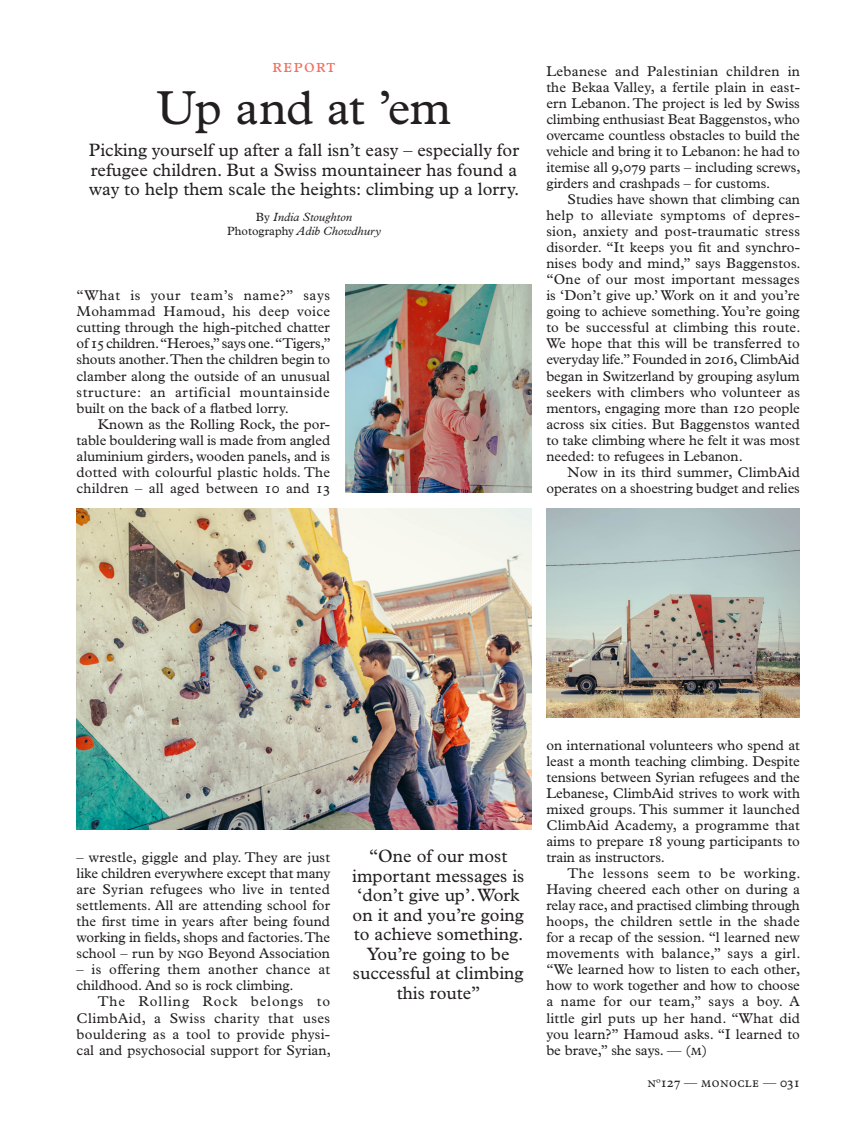
<style>
.page{position:relative;width:851px;height:1127px;background:#fff}
.page>*{position:absolute;margin:0;border:0;box-sizing:border-box;transform-origin:0 0}
.HEADLINE{font:48px "Plantin MT Std";color:#231f20}
.PREFACE{font:18px/19.5px "Plantin MT Std";color:#231f20}
.PULL_QUOTE{font:18px/19.5px "Plantin MT Std";color:#231f20;text-align:center}
.DATELINE_HEADER{font:18px "Plantin MT Std";letter-spacing:.08em;color:#f26f5f}
.BODY_COPY{font:14.25px/16px "Plantin MT Std";color:#231f20;text-align:justify}
.t1{font:13.2px "Plantin MT Std";letter-spacing:.04em;color:#231f20}
.BODY_COPY-2{font:italic 12px "Plantin MT Std";color:#231f20}
.s1{font-style:normal}
</style>
<div class="page">
<img style="left:77px;top:509px;width:454px;height:321px">
<img style="left:546px;top:509px;width:253px;height:208px">
<img style="left:345px;top:284px;width:186px;height:209px">
<p class="DATELINE_HEADER" style="left:272px;top:56px;width:64px">report</p>
<p class="HEADLINE" style="left:156px;top:80px;width:296px">Up and at ’em</p>
<p class="PREFACE" style="left:89px;top:140px;width:432px">Picking yourself up after a fall isn’t easy – especially for refugee children. But a Swiss mountaineer has found a way to help them scale the heights: climbing up a lorry.</p>
<p class="BODY_COPY-2" style="left:256px;top:210px;width:98px"><span class="s1">By</span> India Stoughton</p>
<p class="BODY_COPY-2" style="left:227px;top:224px;width:155px"><span class="s1">Photography</span> Adib Chowdhury</p>
<p class="BODY_COPY" style="left:77px;top:288px;width:255px">“What is your team’s name?” says Mohammad Hamoud, his deep voice cutting through the high-pitched chatter of 15 children. “Heroes,” says one. “Tigers,” shouts another. Then the children begin to clamber along the outside of an unusual structure: an artificial mountainside built on the back of a flatbed lorry.</p>
<p class="BODY_COPY" style="left:77px;top:416px;width:255px;text-indent:21px">Known as the Rolling Rock, the por&shy;table bouldering wall is made from angled aluminium girders, wooden panels, and is dotted with colourful plastic holds. The children – all aged between 10 and 13</p>
<p class="BODY_COPY" style="left:546px;top:63px;width:255px">Lebanese and Palestinian children in the Bekaa Valley, a fertile plain in east&shy;ern Lebanon. The project is led by Swiss climbing enthusiast Beat Baggenstos, who overcame countless obstacles to build the vehicle and bring it to Lebanon: he had to itemise all 9,079 parts – including screws, girders and crashpads – for customs.</p>
<p class="BODY_COPY" style="left:546px;top:191px;width:256px;text-indent:21px">Studies have shown that climbing can help to alleviate symptoms of depres&shy;sion, anxiety and post-traumatic stress disorder. “It keeps you fit and synchro&shy;nises body and mind,” says Baggenstos. “One of our most important messages is ‘Don’t give up.’ Work on it and you’re going to achieve something. You’re going to be successful at climbing this route.<br>We hope that this will be transferred to everyday life.” Founded in 2016, ClimbAid began in Switzerland by grouping asylum seekers with climbers who volunteer as mentors, engaging more than 120 people across six cities. But Baggenstos wanted to take climbing where he felt it was most needed: to refugees in Lebanon.</p>
<p class="BODY_COPY" style="left:546px;top:464px;width:255px;text-align:right">Now in its third summer, ClimbAid operates on a shoestring budget and relies</p>
<p class="BODY_COPY" style="left:77px;top:849px;width:255px">– wrestle, giggle and play. They are just like children everywhere except that many are Syrian refugees who live in tented settlements. All are attending school for the first time in years after being found working in fields, shops and factories. The school – run by ngo Beyond Association</p>
<p class="BODY_COPY" style="left:77px;top:961px;width:255px">– is offering them another chance at childhood. And so is rock climbing.</p>
<p class="BODY_COPY" style="left:77px;top:994px;width:256px;text-indent:21px">The Rolling Rock belongs to ClimbAid, a Swiss charity that uses bouldering as a tool to provide physi&shy;cal and psychosocial support for Syrian,</p>
<p class="PULL_QUOTE" style="left:352px;top:846px;width:174px">“One of our most important messages is ‘don’t give up’. Work on it and you’re going to achieve something.<br>You’re going to be successful at climbing this route”</p>
<p class="BODY_COPY" style="left:546px;top:737px;width:255px">on international volunteers who spend at least a month teaching climbing. Despite tensions between Syrian refugees and the Lebanese, ClimbAid strives to work with mixed groups. This summer it launched ClimbAid Academy, a programme that aims to prepare 18 young participants to train as instructors.</p>
<p class="BODY_COPY" style="left:546px;top:865px;width:256px;text-indent:21px">The lessons seem to be working.<br>Having cheered each other on during a relay race, and practised climbing through hoops, the children settle in the shade for a recap of the session. “l learned new movements with balance,” says a girl. “We learned how to listen to each other, how to work together and how to choose a name for our team,” says a boy. A little girl puts up her hand. “What did you learn?” Hamoud asks. “I learned to be brave,” she says. — (m)</p>
<p class="t1" style="left:648px;top:1075px;width:153px">no127 — monocle — 031</p>
</div>
